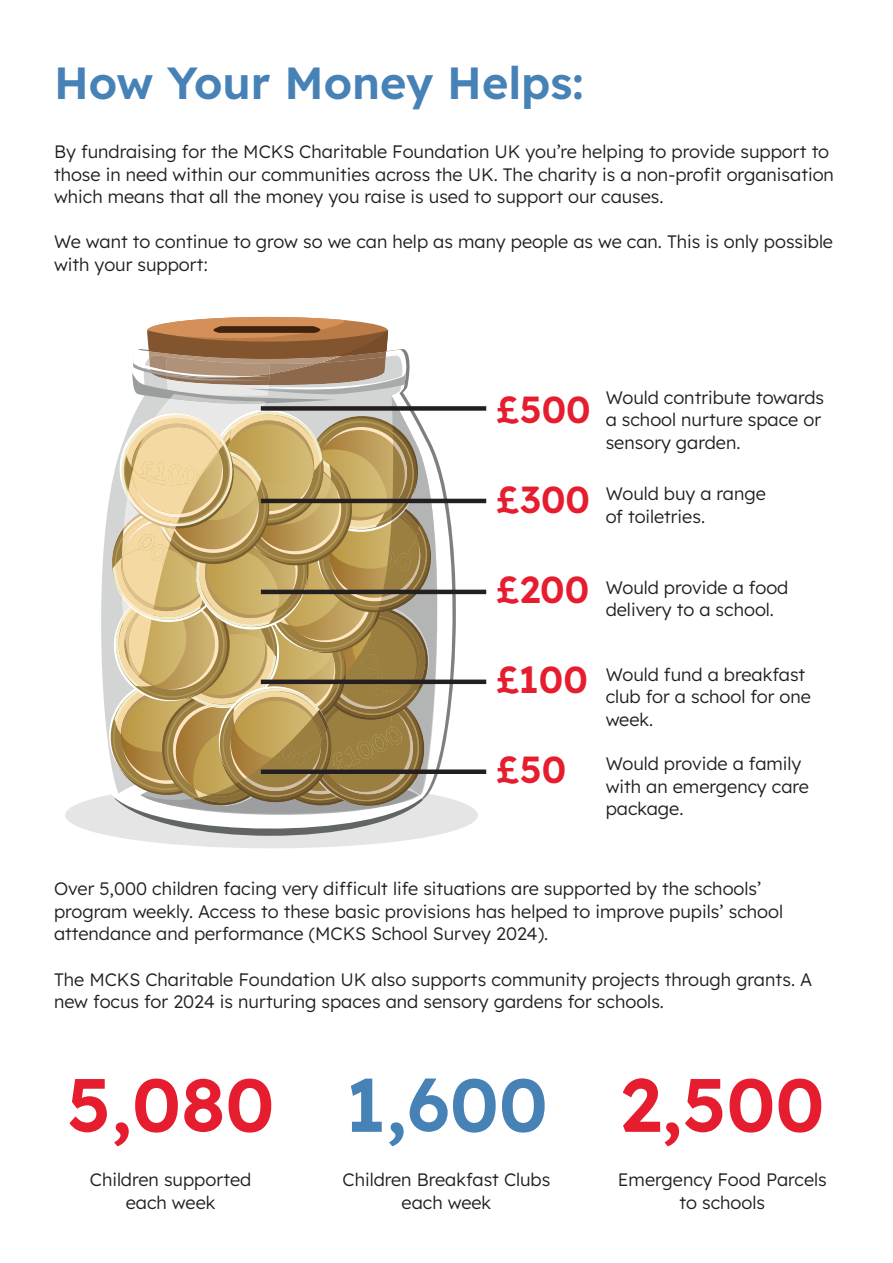
<style>
.page{position:relative;width:893px;height:1263px;background:#fff}
.page>*{position:absolute;margin:0;border:0;box-sizing:border-box;transform-origin:0 0}
.t1{font:75px "Lexend Deca";color:#e51d2f}
.t2{font:75px "Lexend Deca";color:#4782b7}
.t3{font:45px "Lexend Deca";color:#4782b7}
.t4{font:37.5px "Lexend Deca";color:#e51d2f}
.t5{font:18px/22.5px "Lexend Deca";color:#231f20}
</style>
<div class="page">
<div style="left:65px;top:782px;width:413px;height:66px;background:#e5e5e5;border-radius:50%"></div>
<svg style="left:347px;top:320px;width:41px;height:10px"></svg>
<svg style="left:147px;top:317px;width:200px;height:13px;fill:#d59059"></svg>
<svg style="left:151px;top:330px;width:237px;height:2px"></svg>
<div style="left:213px;top:326px;width:108px;height:7px;background:#3f230e"></div>
<svg style="left:101px;top:355px;width:309px;height:442px"></svg>
<svg style="left:147px;top:332px;width:241px;height:31px;background:#94653d"></svg>
<svg style="left:203px;top:831px;width:134px;height:5px"></svg>
<svg style="left:138px;top:814px;width:256px;height:17px"></svg>
<svg style="left:140px;top:814px;width:261px;height:3px"></svg>
<svg style="left:132px;top:373px;width:115px;height:21px;background:#cbc7c3"></svg>
<svg style="left:272px;top:363px;width:134px;height:4px"></svg>
<svg style="left:247px;top:367px;width:159px;height:27px;background:#af9f91"></svg>
<svg style="left:133px;top:377px;width:139px;height:4px"></svg>
<svg style="left:133px;top:352px;width:139px;height:25px;background:#b39982"></svg>
<svg style="left:106px;top:394px;width:347px;height:420px;background:#c3ae7e"></svg>
<div style="left:261px;top:769px;width:225px;height:5px;background:#231f20"></div>
<div style="left:261px;top:679px;width:225px;height:5px;background:#231f20"></div>
<hr style="left:261px;top:590px;width:225px;height:4px;background:#231f20">
<hr style="left:261px;top:499px;width:225px;height:4px;background:#231f20">
<div style="left:261px;top:406px;width:225px;height:5px;background:#231f20"></div>
<p class="t3" style="left:54px;top:50px;width:531px">How Your Money Helps:</p>
<p class="t5" style="left:54px;top:140px;width:781px">By fundraising for the MCKS Charitable Foundation UK you’re helping to provide support to those in need within our communities across the UK. The charity is a non-profit organisation which means that all the money you raise is used to support our causes.</p>
<p class="t5" style="left:54px;top:230px;width:780px">We want to continue to grow so we can help as many people as we can. This is only possible with your support:</p>
<p class="t4" style="left:496px;top:383px;width:96px">£500</p>
<p class="t4" style="left:496px;top:473px;width:95px">£300</p>
<p class="t5" style="left:606px;top:385px;width:220px">Would contribute towards a school nurture space or sensory garden.</p>
<p class="t5" style="left:606px;top:481px;width:162px">Would buy a range</p>
<p class="t5" style="left:606px;top:504px;width:101px">of toiletries.</p>
<p class="t4" style="left:496px;top:563px;width:95px">£200</p>
<p class="t5" style="left:606px;top:575px;width:184px">Would provide a food delivery to a school.</p>
<p class="t4" style="left:496px;top:653px;width:93px">£100</p>
<p class="t4" style="left:496px;top:743px;width:72px">£50</p>
<p class="t5" style="left:606px;top:662px;width:207px">Would fund a breakfast club for a school for one week.</p>
<p class="t5" style="left:606px;top:751px;width:205px">Would provide a family with an emergency care package.</p>
<p class="t5" style="left:54px;top:876px;width:731px">Over 5,000 children facing very difficult life situations are supported by the schools’ program weekly. Access to these basic provisions has helped to improve pupils’ school attendance and performance (MCKS School Survey 2024).</p>
<p class="t5" style="left:54px;top:967px;width:760px">The MCKS Charitable Foundation UK also supports community projects through grants. A new focus for 2024 is nurturing spaces and sensory gardens for schools.</p>
<p class="t1" style="left:67px;top:1051px;width:209px">5,080</p>
<p class="t2" style="left:345px;top:1051px;width:204px">1,600</p>
<p class="t1" style="left:620px;top:1051px;width:206px">2,500</p>
<p class="t5" style="left:90px;top:1168px;width:163px">Children supported</p>
<p class="t5" style="left:126px;top:1190px;width:91px">each week</p>
<p class="t5" style="left:343px;top:1168px;width:209px;text-align:center">Children Breakfast Clubs each week</p>
<p class="t5" style="left:618px;top:1168px;width:210px">Emergency Food Parcels</p>
<p class="t5" style="left:680px;top:1190px;width:87px">to schools</p>
</div>
